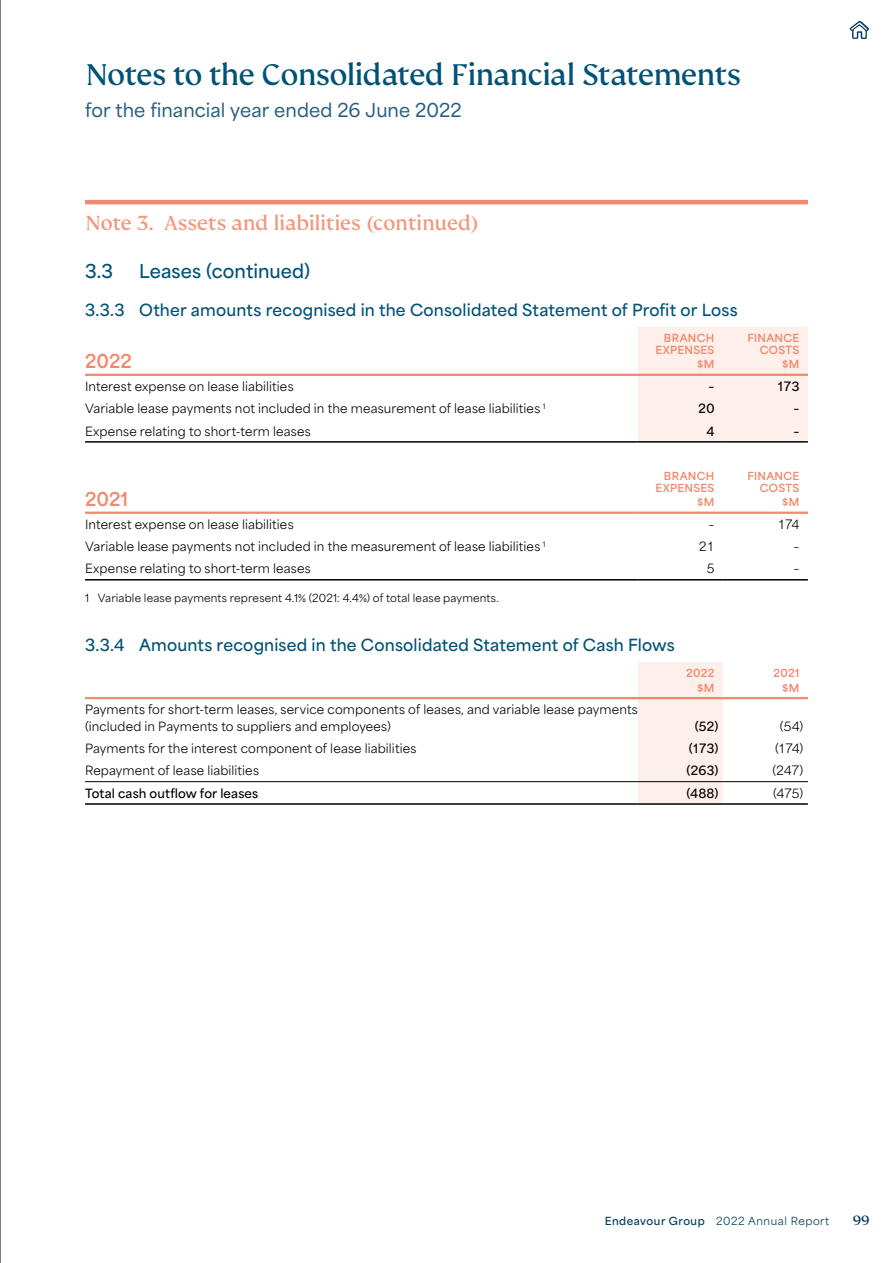
<style>
.page{position:relative;width:893px;height:1263px;background:#fff}
.page>*{position:absolute;margin:0;border:0;box-sizing:border-box;transform-origin:0 0}
.t1{font:33px "FS Kim";letter-spacing:-.02em;color:#005277}
.t2{font:22.5px "FS Kim";letter-spacing:-.005em;color:#f3967c}
.t3{font:600 18px "Area Normal";color:#265e82}
.t4{font:700 18px "Area Normal";letter-spacing:.005em;color:#005277}
.t5{font:800 18px "Area Normal";color:#f1896e}
.t6{font:700 15.75px "Area Normal";letter-spacing:.01em;color:#005277}
.t7{font:15px "FS Kim";color:#003954}
.t8{font:12px/16.5px "Area Normal";letter-spacing:.01em;color:#000}
.t9{font:700 12px "Area Normal";letter-spacing:.01em;color:#000}
.t10{font:800 10.5px/12px "Area Normal";letter-spacing:.025em;color:#f1896e;text-align:right}
.t11{font:10.5px "Area Normal";letter-spacing:.015em;color:#000}
.t12{font:10.5px "Area Normal";letter-spacing:.05em;color:#003954}
.s1{font-weight:700}
</style>
<div class="page">
<div style="left:638px;top:327px;width:170px;height:114px;background:#fdefe9"></div>
<hr style="left:85px;top:374px;width:553px;height:2px;background:#f1896e">
<hr style="left:638px;top:374px;width:85px;height:2px;background:#f1896e">
<hr style="left:723px;top:374px;width:85px;height:2px;background:#f1896e">
<hr style="left:85px;top:441px;width:553px;height:2px;background:#000">
<hr style="left:638px;top:441px;width:85px;height:2px;background:#000">
<hr style="left:723px;top:441px;width:85px;height:2px;background:#000">
<hr style="left:85px;top:512px;width:553px;height:2px;background:#f1896e">
<hr style="left:638px;top:512px;width:85px;height:2px;background:#f1896e">
<hr style="left:723px;top:512px;width:85px;height:2px;background:#f1896e">
<hr style="left:85px;top:579px;width:553px;height:1px;background:#000">
<hr style="left:638px;top:579px;width:85px;height:1px;background:#000">
<hr style="left:723px;top:579px;width:85px;height:1px;background:#000">
<div style="left:638px;top:662px;width:85px;height:141px;background:#fdefe9"></div>
<hr style="left:85px;top:697px;width:553px;height:2px;background:#f1896e">
<hr style="left:638px;top:697px;width:85px;height:2px;background:#f1896e">
<hr style="left:723px;top:697px;width:85px;height:2px;background:#f1896e">
<hr style="left:85px;top:781px;width:553px;height:1px;background:#000">
<hr style="left:638px;top:781px;width:85px;height:1px;background:#000">
<hr style="left:723px;top:781px;width:85px;height:1px;background:#000">
<hr style="left:85px;top:803px;width:553px;height:2px;background:#000">
<hr style="left:638px;top:803px;width:85px;height:2px;background:#000">
<hr style="left:723px;top:803px;width:85px;height:2px;background:#000">
<hr style="left:85px;top:200px;width:723px;height:4px;background:#f1896e">
<svg style="left:849px;top:20px;width:20px;height:19px"></svg>
<hr style="left:0;top:0;width:1px;height:1263px;background:#000">
<h1 class="t1" style="left:85px;top:56px;width:657px">Notes to the Consolidated Financial Statements</h1>
<h3 class="t3" style="left:85px;top:94px;width:378px">for the financial year ended 26 June 2022</h3>
<h2 class="t2" style="left:85px;top:210px;width:396px">Note 3. Assets and liabilities (continued)</h2>
<h3 class="t4" style="left:85px;top:255px;width:30px">3.3</h3>
<h3 class="t4" style="left:139px;top:255px;width:173px">Leases (continued)</h3>
<h3 class="t6" style="left:85px;top:296px;width:654px">3.3.3 Other amounts recognised in the Consolidated Statement of Profit or Loss</h3>
<p class="t10" style="left:655px;top:330px;width:61px">BRANCH<br>EXPENSES</p>
<p class="t10" style="left:747px;top:330px;width:54px">FINANCE<br>COSTS</p>
<h3 class="t5" style="left:85px;top:345px;width:48px">2022</h3>
<p class="t10" style="left:697px;top:357px;width:19px">$M</p>
<p class="t10" style="left:782px;top:357px;width:19px">$M</p>
<p class="t8" style="left:85px;top:376px;width:210px">Interest expense on lease liabilities</p>
<p class="t9" style="left:708px;top:375px;width:7px">–</p>
<p class="t9" style="left:776px;top:375px;width:24px">173</p>
<p class="t8" style="left:85px;top:399px;width:463px">Variable lease payments not included in the measurement of lease liabilities <sup>1</sup></p>
<p class="t9" style="left:698px;top:398px;width:18px">20</p>
<p class="t9" style="left:793px;top:398px;width:7px">–</p>
<p class="t8" style="left:85px;top:421px;width:227px">Expense relating to short-term leases</p>
<p class="t9" style="left:706px;top:420px;width:10px">4</p>
<p class="t9" style="left:793px;top:420px;width:7px">–</p>
<p class="t10" style="left:655px;top:468px;width:61px">BRANCH<br>EXPENSES</p>
<p class="t10" style="left:747px;top:468px;width:54px">FINANCE<br>COSTS</p>
<h3 class="t5" style="left:85px;top:483px;width:45px">2021</h3>
<p class="t10" style="left:697px;top:495px;width:19px">$M</p>
<p class="t10" style="left:782px;top:495px;width:19px">$M</p>
<p class="t8" style="left:85px;top:514px;width:210px">Interest expense on lease liabilities</p>
<p class="t8" style="left:708px;top:514px;width:7px">–</p>
<p class="t8" style="left:778px;top:514px;width:23px">174</p>
<p class="t8" style="left:85px;top:537px;width:463px">Variable lease payments not included in the measurement of lease liabilities <sup>1</sup></p>
<p class="t8" style="left:699px;top:537px;width:17px">21</p>
<p class="t8" style="left:793px;top:537px;width:7px">–</p>
<p class="t8" style="left:85px;top:559px;width:227px">Expense relating to short-term leases</p>
<p class="t8" style="left:706px;top:559px;width:10px">5</p>
<p class="t8" style="left:793px;top:559px;width:7px">–</p>
<p class="t11" style="left:85px;top:588px;width:415px">1 Variable lease payments represent 4.1% (2021: 4.4%) of total lease payments.</p>
<h3 class="t6" style="left:85px;top:631px;width:591px">3.3.4 Amounts recognised in the Consolidated Statement of Cash Flows</h3>
<p class="t10" style="left:686px;top:666px;width:30px">2022</p>
<p class="t10" style="left:774px;top:666px;width:27px">2021</p>
<p class="t10" style="left:697px;top:680px;width:19px">$M</p>
<p class="t10" style="left:782px;top:680px;width:19px">$M</p>
<p class="t8" style="left:85px;top:700px;width:554px">Payments for short-term leases, service components of leases, and variable lease payments (included in Payments to suppliers and employees)</p>
<p class="t9" style="left:695px;top:715px;width:25px">(52)</p>
<p class="t8" style="left:780px;top:716px;width:25px">(54)</p>
<p class="t8" style="left:85px;top:739px;width:333px">Payments for the interest component of lease liabilities</p>
<p class="t9" style="left:689px;top:738px;width:31px">(173)</p>
<p class="t8" style="left:775px;top:739px;width:30px">(174)</p>
<p class="t8" style="left:85px;top:761px;width:175px">Repayment of lease liabilities</p>
<p class="t9" style="left:687px;top:760px;width:33px">(263)</p>
<p class="t8" style="left:772px;top:761px;width:32px">(247)</p>
<p class="t9" style="left:85px;top:782px;width:175px">Total cash outflow for leases</p>
<p class="t9" style="left:686px;top:782px;width:33px">(488)</p>
<p class="t8" style="left:773px;top:783px;width:32px">(475)</p>
<p class="t12" style="left:605px;top:1211px;width:226px"><span class="s1">Endeavour Group</span> 2022 Annual Report</p>
<p class="t7" style="left:853px;top:1212px;width:18px">99</p>
</div>
